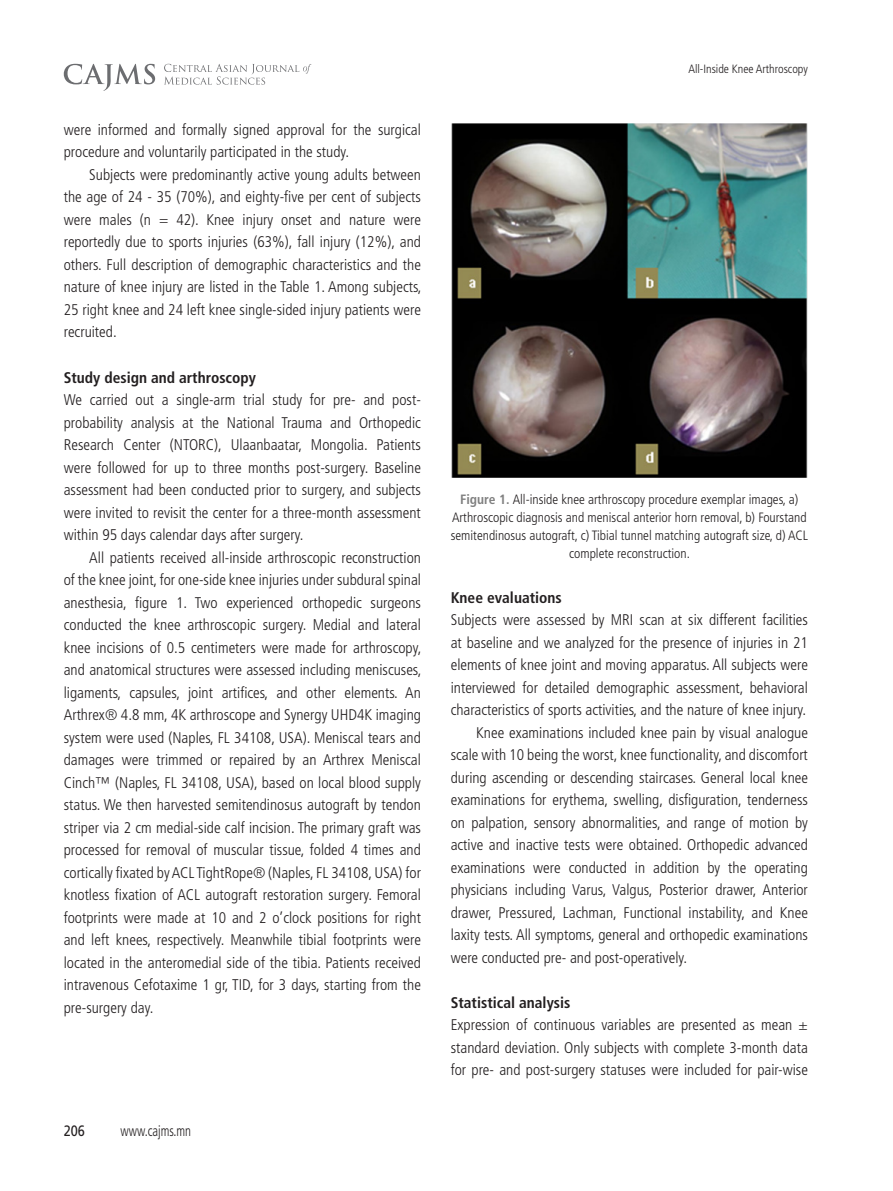
<style>
.page{position:relative;width:893px;height:1191px;background:#fff}
.page>*{position:absolute;margin:0;border:0;box-sizing:border-box;transform-origin:0 0}
.t1{font:300 condensed 15.45px/22.5px "Frutiger LT Std";color:#231f20}
.t2{font:700 condensed 15.45px "Frutiger LT Std";color:#231f20}
.t3{font:300 condensed 15px "Frutiger LT Std";color:#231f20;scale:.85 1}
.t4{font:15px "Frutiger LT Std";color:#231f20;scale:.85 1}
.t5{font:300 condensed 13.5px/18px "Frutiger LT Std";color:#231f20;text-align:center}
.t6{font:300 condensed 12px "Frutiger LT Std";color:#231f20}
.s1{font-weight:700;color:#808080}
.s2{font-weight:700}
</style>
<div class="page">
<svg style="left:64px;top:64px;width:91px;height:27px"></svg>
<svg style="left:164px;top:64px;width:147px;height:21px"></svg>
<img style="left:451px;top:123px;width:357px;height:354px">
<p class="t1" style="left:64px;top:119px;width:359px">were informed and formally signed approval for the surgical</p>
<p class="t1" style="left:64px;top:141px;width:287px">procedure and voluntarily participated in the study.</p>
<p class="t1" style="left:89px;top:164px;width:333px">Subjects were predominantly active young adults between</p>
<p class="t1" style="left:64px;top:186px;width:359px">the age of 24 - 35 (70%), and eighty-five per cent of subjects</p>
<p class="t1" style="left:64px;top:209px;width:359px">were males (n = 42). Knee injury onset and nature were</p>
<p class="t1" style="left:64px;top:231px;width:359px">reportedly due to sports injuries (63%), fall injury (12%), and</p>
<p class="t1" style="left:64px;top:253px;width:359px">others. Full description of demographic characteristics and the</p>
<p class="t1" style="left:64px;top:276px;width:359px">nature of knee injury are listed in the Table 1. Among subjects,</p>
<p class="t1" style="left:64px;top:298px;width:359px">25 right knee and 24 left knee single-sided injury patients were</p>
<p class="t1" style="left:64px;top:321px;width:54px">recruited.</p>
<p class="t2" style="left:64px;top:368px;width:194px">Study design and arthroscopy</p>
<p class="t1" style="left:64px;top:388px;width:359px">We carried out a single-arm trial study for pre- and post-</p>
<p class="t1" style="left:64px;top:411px;width:359px">probability analysis at the National Trauma and Orthopedic</p>
<p class="t1" style="left:64px;top:433px;width:359px">Research Center (NTORC), Ulaanbaatar, Mongolia. Patients</p>
<p class="t1" style="left:64px;top:456px;width:359px">were followed for up to three months post-surgery. Baseline</p>
<p class="t1" style="left:64px;top:478px;width:359px">assessment had been conducted prior to surgery, and subjects</p>
<p class="t1" style="left:64px;top:501px;width:359px">were invited to revisit the center for a three-month assessment</p>
<p class="t1" style="left:64px;top:523px;width:241px">within 95 days calendar days after surgery.</p>
<p class="t1" style="left:89px;top:546px;width:333px">All patients received all-inside arthroscopic reconstruction</p>
<p class="t1" style="left:64px;top:568px;width:359px">of the knee joint, for one-side knee injuries under subdural spinal</p>
<p class="t1" style="left:64px;top:591px;width:359px">anesthesia, figure 1. Two experienced orthopedic surgeons</p>
<p class="t1" style="left:64px;top:613px;width:359px">conducted the knee arthroscopic surgery. Medial and lateral</p>
<p class="t1" style="left:64px;top:636px;width:359px">knee incisions of 0.5 centimeters were made for arthroscopy,</p>
<p class="t1" style="left:64px;top:658px;width:359px">and anatomical structures were assessed including meniscuses,</p>
<p class="t1" style="left:64px;top:681px;width:359px">ligaments, capsules, joint artifices, and other elements. An</p>
<p class="t1" style="left:64px;top:703px;width:359px">Arthrex® 4.8 mm, 4K arthroscope and Synergy UHD4K imaging</p>
<p class="t1" style="left:64px;top:726px;width:359px">system were used (Naples, FL 34108, USA). Meniscal tears and</p>
<p class="t1" style="left:64px;top:748px;width:359px">damages were trimmed or repaired by an Arthrex Meniscal</p>
<p class="t1" style="left:64px;top:771px;width:359px">Cinch™ (Naples, FL 34108, USA), based on local blood supply</p>
<p class="t1" style="left:64px;top:793px;width:359px">status. We then harvested semitendinosus autograft by tendon</p>
<p class="t1" style="left:64px;top:816px;width:359px">striper via 2 cm medial-side calf incision. The primary graft was</p>
<p class="t1" style="left:64px;top:838px;width:359px">processed for removal of muscular tissue, folded 4 times and</p>
<p class="t1" style="left:64px;top:861px;width:359px">cortically fixated by ACL TightRope® (Naples, FL 34108, USA) for</p>
<p class="t1" style="left:64px;top:883px;width:359px">knotless fixation of ACL autograft restoration surgery. Femoral</p>
<p class="t1" style="left:64px;top:906px;width:359px">footprints were made at 10 and 2 o’clock positions for right</p>
<p class="t1" style="left:64px;top:928px;width:359px">and left knees, respectively. Meanwhile tibial footprints were</p>
<p class="t1" style="left:64px;top:951px;width:359px">located in the anteromedial side of the tibia. Patients received</p>
<p class="t1" style="left:64px;top:973px;width:359px">intravenous Cefotaxime 1 gr, TID, for 3 days, starting from the</p>
<p class="t1" style="left:64px;top:996px;width:91px">pre-surgery day.</p>
<p class="t4" style="left:64px;top:1122px;width:27px">206</p>
<p class="t3" style="left:120px;top:1122px;width:85px">www.cajms.mn</p>
<p class="t6" style="left:688px;top:62px;width:121px">All-Inside Knee Arthroscopy</p>
<p class="t5" style="left:451px;top:490px;width:359px"><span class="s1">Figure 1.</span> All-inside knee arthroscopy procedure exemplar images, a)<br>Arthroscopic diagnosis and meniscal anterior horn removal, b) Fourstand semitendinosus autograft, c) Tibial tunnel matching autograft size, d) ACL complete reconstruction.</p>
<p class="t2" style="left:451px;top:588px;width:113px">Knee evaluations</p>
<p class="t1" style="left:451px;top:609px;width:359px">Subjects were assessed by MRI scan at six different facilities</p>
<p class="t1" style="left:451px;top:631px;width:359px">at baseline and we analyzed for the presence of injuries in 21</p>
<p class="t1" style="left:451px;top:654px;width:359px">elements of knee joint and moving apparatus. All subjects were</p>
<p class="t1" style="left:451px;top:676px;width:359px">interviewed for detailed demographic assessment, behavioral</p>
<p class="t1" style="left:451px;top:699px;width:357px">characteristics of sports activities, and the nature of knee injury.</p>
<p class="t1" style="left:476px;top:721px;width:333px">Knee examinations included knee pain by visual analogue</p>
<p class="t1" style="left:451px;top:744px;width:359px">scale with 10 being the worst, knee functionality, and discomfort</p>
<p class="t1" style="left:451px;top:766px;width:359px">during ascending or descending staircases. General local knee</p>
<p class="t1" style="left:451px;top:789px;width:359px">examinations for erythema, swelling, disfiguration, tenderness</p>
<p class="t1" style="left:451px;top:811px;width:359px">on palpation, sensory abnormalities, and range of motion by</p>
<p class="t1" style="left:451px;top:834px;width:359px">active and inactive tests were obtained. Orthopedic advanced</p>
<p class="t1" style="left:451px;top:856px;width:359px">examinations were conducted in addition by the operating</p>
<p class="t1" style="left:451px;top:879px;width:359px">physicians including Varus, Valgus, Posterior drawer, Anterior</p>
<p class="t1" style="left:451px;top:901px;width:359px">drawer, Pressured, Lachman, Functional instability, and Knee</p>
<p class="t1" style="left:451px;top:924px;width:359px">laxity tests. All symptoms, general and orthopedic examinations</p>
<p class="t1" style="left:451px;top:946px;width:238px">were conducted pre- and post-operatively.</p>
<p class="t1" style="left:451px;top:991px;width:359px"><span class="s2">Statistical analysis<br></span>Expression of continuous variables are presented as mean ± standard deviation. Only subjects with complete 3-month data for pre- and post-surgery statuses were included for pair-wise</p>
</div>
